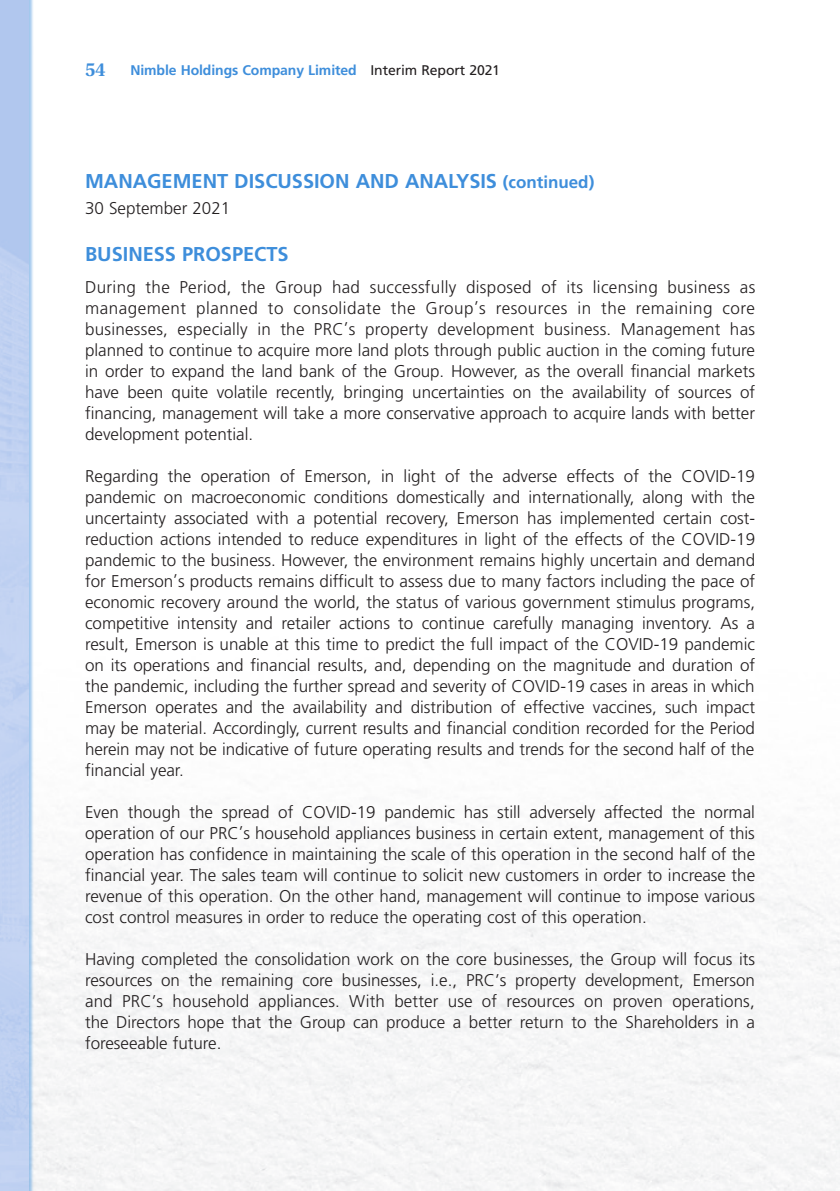
<style>
.page{position:relative;width:840px;height:1191px;background:#fff}
.page>*{position:absolute;margin:0;border:0;box-sizing:border-box;transform-origin:0 0}
.Heading_1{font:700 20px "Frutiger LT Std";color:#3e8edb}
.Body_Text{font:300 17px/21px "Frutiger LT Std";color:#231f20;text-align:justify}
.t1{font:700 14px "Frutiger LT Std";letter-spacing:-.005em;color:#3e8edb}
.s1{font-family:"Utopia Std";font-weight:600;font-size:20px}
.s2{font-weight:400;color:#231f20}
.s3{font-size:17px}
</style>
<div class="page">
<div style="left:0;top:0;width:34px;height:1191px;background:#3e8edb;opacity:.5"></div>
<img style="left:0;top:0;width:28px;height:1191px">
<p class="t1" style="left:85px;top:62px;width:416px"><span class="s1">54</span> Nimble Holdings Company Limited <span class="s2">Interim Report 2021</span></p>
<p class="Heading_1" style="left:85px;top:169px;width:510px">MANAGEMENT DISCUSSION AND ANALYSIS <span class="s3">(continued)</span></p>
<p class="Body_Text" style="left:85px;top:198px;width:146px">30 September 2021</p>
<p class="Heading_1" style="left:85px;top:242px;width:205px">BUSINESS PROSPECTS</p>
<p class="Body_Text" style="left:85px;top:277px;width:671px">During the Period, the Group had successfully disposed of its licensing business as management planned to consolidate the Group’s resources in the remaining core businesses, especially in the PRC’s property development business. Management has planned to continue to acquire more land plots through public auction in the coming future in order to expand the land bank of the Group. However, as the overall financial markets have been quite volatile recently, bringing uncertainties on the availability of sources of financing, management will take a more conservative approach to acquire lands with better development potential.</p>
<p class="Body_Text" style="left:85px;top:466px;width:671px">Regarding the operation of Emerson, in light of the adverse effects of the COVID-19 pandemic on macroeconomic conditions domestically and internationally, along with the uncertainty associated with a potential recovery, Emerson has implemented certain cost&shy;reduction actions intended to reduce expenditures in light of the effects of the COVID-19 pandemic to the business. However, the environment remains highly uncertain and demand for Emerson’s products remains difficult to assess due to many factors including the pace of economic recovery around the world, the status of various government stimulus programs, competitive intensity and retailer actions to continue carefully managing inventory. As a result, Emerson is unable at this time to predict the full impact of the COVID-19 pandemic on its operations and financial results, and, depending on the magnitude and duration of the pandemic, including the further spread and severity of COVID-19 cases in areas in which Emerson operates and the availability and distribution of effective vaccines, such impact may be material. Accordingly, current results and financial condition recorded for the Period herein may not be indicative of future operating results and trends for the second half of the financial year.</p>
<p class="Body_Text" style="left:85px;top:802px;width:671px">Even though the spread of COVID-19 pandemic has still adversely affected the normal operation of our PRC’s household appliances business in certain extent, management of this operation has confidence in maintaining the scale of this operation in the second half of the financial year. The sales team will continue to solicit new customers in order to increase the revenue of this operation. On the other hand, management will continue to impose various cost control measures in order to reduce the operating cost of this operation.</p>
<p class="Body_Text" style="left:85px;top:949px;width:671px">Having completed the consolidation work on the core businesses, the Group will focus its resources on the remaining core businesses, i.e., PRC’s property development, Emerson and PRC’s household appliances. With better use of resources on proven operations, the Directors hope that the Group can produce a better return to the Shareholders in a foreseeable future.</p>
</div>
